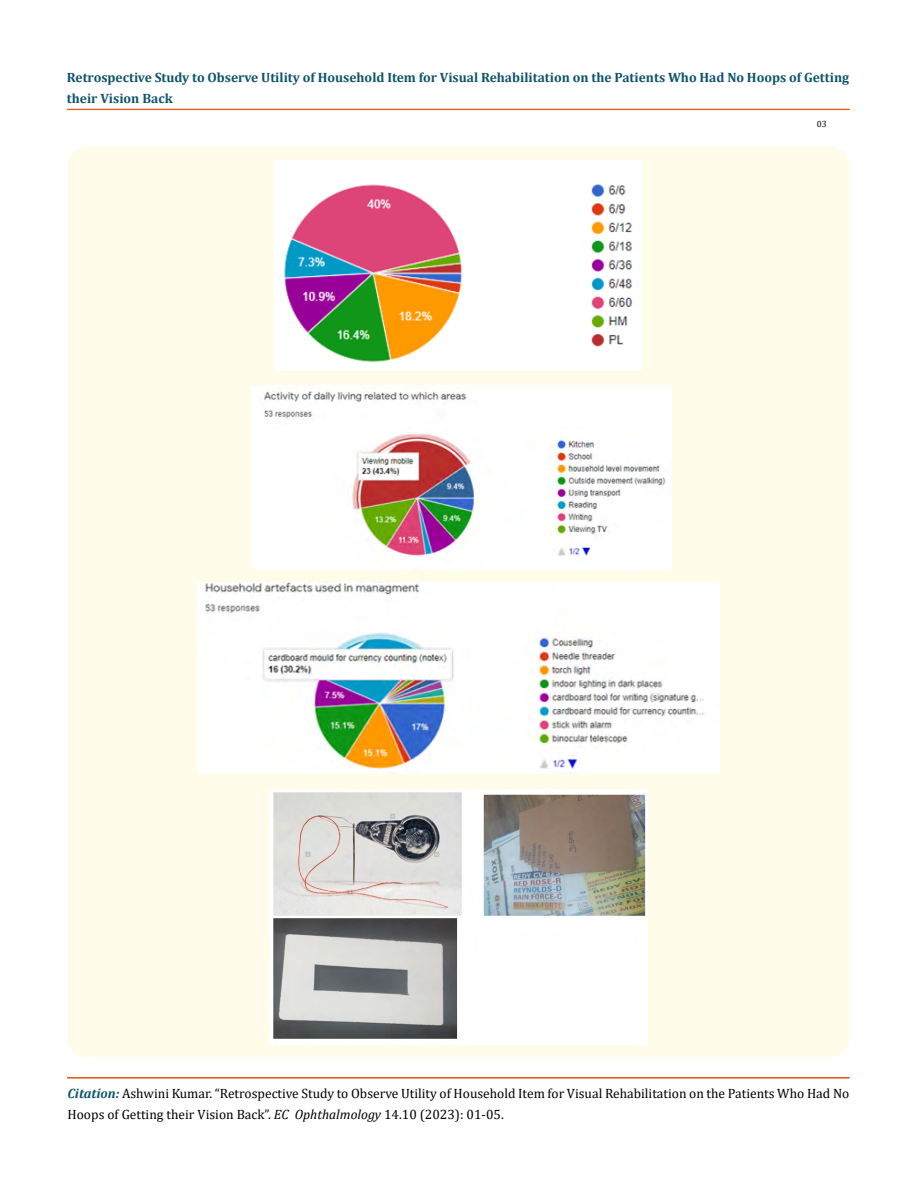
<style>
.page{position:relative;width:917px;height:1188px;background:#fff}
.page>*{position:absolute;margin:0;border:0;box-sizing:border-box;transform-origin:0 0}
.t1{font:13.5px/21px "Cambria";color:#000}
.t2{font:700 13.5px/21px "Cambria";color:#0e546a}
.t3{font:9px "Cambria";color:#000}
.s1{font-weight:700;font-style:italic;color:#0e546a}
.s2{font-style:italic}
</style>
<div class="page">
<div style="left:67px;top:109px;width:782px;height:1px;border:1px solid #e05d1a"></div>
<div style="left:67px;top:147px;width:782px;height:910px;background:#fffde9;border-radius:19px"></div>
<img style="left:274px;top:160px;width:367px;height:211px">
<img style="left:252px;top:386px;width:419px;height:184px">
<img style="left:197px;top:583px;width:522px;height:191px">
<img style="left:269px;top:789px;width:378px;height:255px">
<p class="t2" style="left:67px;top:66px;width:783px">Retrospective Study to Observe Utility of Household Item for Visual Rehabilitation on the Patients Who Had No Hoops of Getting their Vision Back</p>
<p class="t3" style="left:816px;top:118px;width:11px">03</p>
<p class="t1" style="left:68px;top:1083px;width:783px"><span class="s1">Citation:</span> Ashwini Kumar. “Retrospective Study to Observe Utility of Household Item for Visual Rehabilitation on the Patients Who Had No<br>Hoops of Getting their Vision Back”. <span class="s2">EC Ophthalmology</span> 14.10 (2023): 01-05.</p>
</div>
